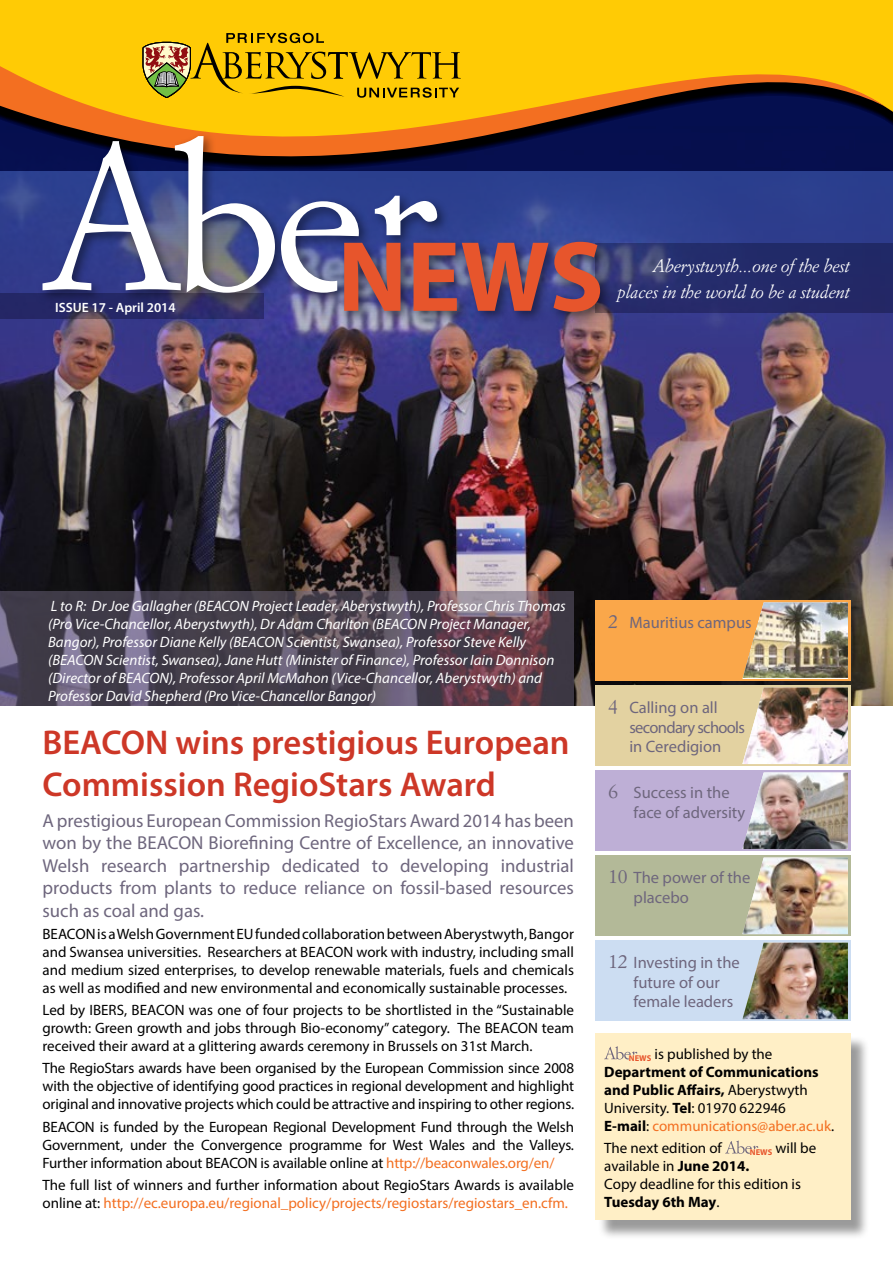
<style>
.page{position:relative;width:893px;height:1263px;background:#fff}
.page>*{position:absolute;margin:0;border:0;box-sizing:border-box;transform-origin:0 0}
.t1{font:700 100.95px "Myriad Pro";color:#e7552c}
.t2{font:600 34.5px/41.4px "Myriad Pro";color:#cd3727}
.t3{font:18.75px/22.5px "Myriad Pro";color:#6e667d;text-align:justify}
.t4{font:italic 18px/25.5px "Italian Garamond BT";color:#fff;text-align:right}
.t5{font:16.5px/19.5px "Myriad Pro";color:#6e667d}
.t6{font:15px/18px "Myriad Pro";color:#000;text-align:justify}
.t7{font:italic 15px/18px "Myriad Pro";color:#fff}
.t8{font:600 13.5px "Myriad Pro";color:#fff}
.s1{color:#f36f21}
.s2{font-family:"Italian Garamond BT";font-size:19.5px}
.s3{font-weight:700}
</style>
<div class="page">
<img style="left:0;top:172px;width:893px;height:534px">
<div style="left:0;top:293px;width:264px;height:26px;background:#242766"></div>
<svg style="left:613px;top:243px;width:280px;height:70px;background:#272d6b"></svg>
<svg style="left:0;top:591px;width:574px;height:115px;background:#514655"></svg>
<div style="left:598px;top:1036px;width:272px;height:204px;background:#000;opacity:.4"></div>
<div style="left:596px;top:1033px;width:255px;height:187px;background:#ffefc6"></div>
<svg style="left:604px;top:1046px;width:33px;height:13px"></svg>
<svg style="left:725px;top:1140px;width:33px;height:14px"></svg>
<div style="left:595px;top:600px;width:255px;height:81px;background:#faa74a"></div>
<div style="left:595px;top:685px;width:255px;height:81px;background:#e3d2a1"></div>
<div style="left:595px;top:940px;width:255px;height:81px;background:#ccddf2"></div>
<img style="left:742px;top:943px;width:106px;height:76px">
<div style="left:595px;top:855px;width:255px;height:81px;background:#b3b998"></div>
<img style="left:742px;top:857px;width:106px;height:77px">
<svg style="left:742px;top:677px;width:106px;height:2px"></svg>
<img style="left:743px;top:602px;width:105px;height:76px">
<div style="left:595px;top:770px;width:255px;height:81px;background:#beafd6"></div>
<img style="left:743px;top:772px;width:105px;height:77px">
<img style="left:742px;top:687px;width:106px;height:77px">
<svg style="left:0;top:0;width:893px;height:172px;background:#c19515"></svg>
<svg style="left:143px;top:33px;width:318px;height:65px;background:#d0a70e"></svg>
<div style="left:38px;top:131px;width:575px;height:194px;background:#000;opacity:.49"></div>
<svg style="left:43px;top:136px;width:232px;height:157px"></svg>
<svg style="left:281px;top:201px;width:78px;height:92px"></svg>
<svg style="left:375px;top:196px;width:62px;height:39px"></svg>
<p class="t8" style="left:55px;top:299px;width:122px">ISSUE 17 - April 2014</p>
<h1 class="t1" style="left:338px;top:211px;width:268px">NEWS</h1>
<p class="t4" style="left:618px;top:253px;width:234px">Aberystwyth...one of the best places in the world to be a student</p>
<p class="t7" style="left:48px;top:597px;width:519px">L to R: Dr Joe Gallagher (BEACON Project Leader, Aberystwyth), Professor Chris Thomas (Pro Vice-Chancellor, Aberystwyth), Dr Adam Charlton (BEACON Project Manager, Bangor), Professor Diane Kelly (BEACON Scientist, Swansea), Professor Steve Kelly (BEACON Scientist, Swansea), Jane Hutt (Minister of Finance), Professor Iain Donnison (Director of BEACON), Professor April McMahon (Vice-Chancellor, Aberystwyth) and Professor David Shepherd (Pro Vice-Chancellor Bangor)</p>
<h2 class="t2" style="left:43px;top:721px;width:529px">BEACON wins prestigious European<br>Commission RegioStars Award</h2>
<p class="t3" style="left:43px;top:809px;width:533px">A prestigious European Commission RegioStars Award 2014 has been won by the BEACON Biorefining Centre of Excellence, an innovative Welsh research partnership dedicated to developing industrial products from plants to reduce reliance on fossil-based resources such as coal and gas.</p>
<p class="t6" style="left:43px;top:925px;width:533px">BEACON is a Welsh Government EU funded collaboration between Aberystwyth, Bangor and Swansea universities. Researchers at BEACON work with industry, including small and medium sized enterprises, to develop renewable materials, fuels and chemicals as well as modified and new environmental and economically sustainable processes.</p>
<p class="t6" style="left:43px;top:1001px;width:533px">Led by IBERS, BEACON was one of four projects to be shortlisted in the “Sustainable growth: Green growth and jobs through Bio-economy” category. The BEACON team received their award at a glittering awards ceremony in Brussels on 31st March.</p>
<p class="t6" style="left:43px;top:1059px;width:533px">The RegioStars awards have been organised by the European Commission since 2008 with the objective of identifying good practices in regional development and highlight original and innovative projects which could be attractive and inspiring to other regions.</p>
<p class="t6" style="left:43px;top:1117px;width:533px">BEACON is funded by the European Regional Development Fund through the Welsh Government, under the Convergence programme for West Wales and the Valleys.<br>Further information about BEACON is available online at <span class="s1">http://beaconwales.org/en/</span></p>
<p class="t6" style="left:43px;top:1176px;width:533px">The full list of winners and further information about RegioStars Awards is available online at: <span class="s1">http://ec.europa.eu/regional_policy/projects/regiostars/regiostars_en.cfm.</span></p>
<p class="t5" style="left:608px;top:612px;width:145px"><span class="s2">2</span> Mauritius campus</p>
<p class="t5" style="left:629px;top:697px;width:117px;text-indent:-21px"><span class="s2">4</span> Calling on all secondary schools in Ceredigion</p>
<p class="t5" style="left:634px;top:782px;width:113px;text-indent:-26px"><span class="s2">6</span> Success in the face of adversity</p>
<p class="t5" style="left:634px;top:867px;width:118px;text-indent:-26px"><span class="s2">10</span> The power of the placebo</p>
<p class="t5" style="left:634px;top:953px;width:108px;text-indent:-26px"><span class="s2">12</span> Investing in the future of our female leaders</p>
<p class="t6" style="left:604px;top:1044px;width:232px;text-align:left;text-indent:25px"><sub>NEWS</sub> is published by the<br><span class="s3">Department of Communications and Public Affairs,</span> Aberystwyth<br>University. <span class="s3">Tel</span>: 01970 622946<br><span class="s3">E-mail</span>: <span class="s1">communications@aber.ac.uk</span>.</p>
<p class="t6" style="left:604px;top:1138px;width:119px">The next edition of</p>
<p class="t6" style="left:750px;top:1138px;width:68px"><sub>NEWS</sub> will be</p>
<p class="t6" style="left:604px;top:1156px;width:198px;text-align:left">available in <span class="s3">June 2014.<br></span>Copy deadline for this edition is<br><span class="s3">Tuesday 6th May</span>.</p>
</div>
